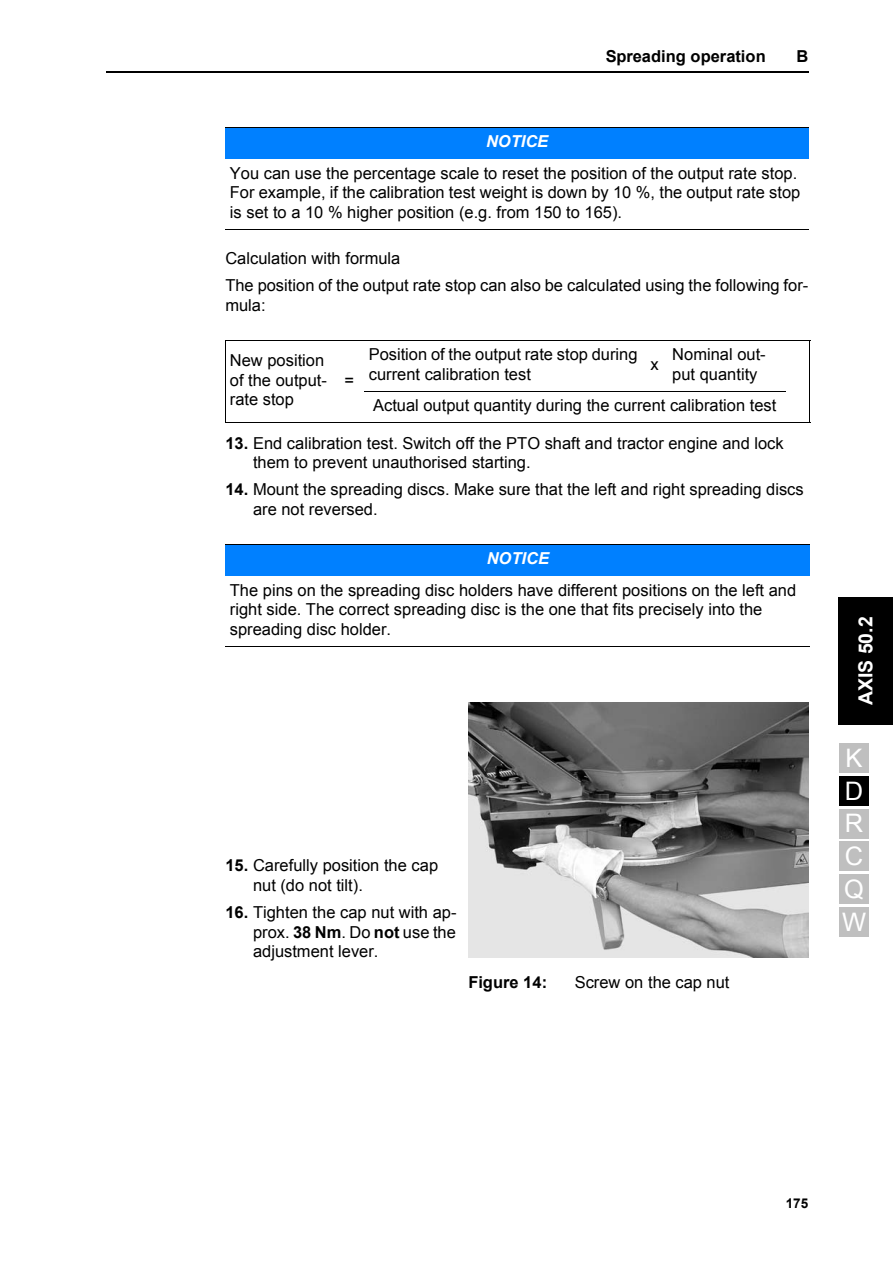
<style>
.page{position:relative;width:893px;height:1263px;background:#fff}
.page>*{position:absolute;margin:0;border:0;box-sizing:border-box;transform-origin:0 0}
.t1{font:25.5px/32.7px "Arial";color:#fff}
.t2{font:700 19.5px "Arial";color:#fff}
.t3{font:16.5px/19.5px "Arial";color:#000}
.t4{font:700 16.5px "Arial";color:#000}
.t5{font:italic 700 16.5px "Arial";color:#fff}
.t6{font:700 13.5px "Arial";color:#000}
.s1{font-weight:700}
</style>
<div class="page">
<hr style="left:106px;top:72px;width:702px;height:1px;background:#000">
<div style="left:838px;top:597px;width:54px;height:128px;background:#000"></div>
<div style="left:225px;top:127px;width:584px;height:32px;background:#0080ff"></div>
<div style="left:225px;top:544px;width:585px;height:32px;background:#0080ff"></div>
<hr style="left:225px;top:127px;width:584px;height:1px;background:#000">
<hr style="left:225px;top:229px;width:584px;height:1px;background:#000">
<hr style="left:225px;top:341px;width:1px;height:81px;background:#000">
<hr style="left:809px;top:341px;width:1px;height:81px;background:#000">
<hr style="left:225px;top:340px;width:585px;height:1px;background:#000">
<hr style="left:364px;top:391px;width:421px;height:1px;background:#000">
<hr style="left:225px;top:422px;width:585px;height:1px;background:#000">
<hr style="left:225px;top:544px;width:585px;height:1px;background:#000">
<hr style="left:225px;top:646px;width:585px;height:1px;background:#000">
<img style="left:468px;top:703px;width:340px;height:255px">
<div style="left:839px;top:743px;width:29px;height:30px;background:#bfbfbf"></div>
<div style="left:839px;top:776px;width:29px;height:30px;background:#000"></div>
<div style="left:839px;top:809px;width:29px;height:30px;background:#bfbfbf"></div>
<div style="left:839px;top:842px;width:29px;height:29px;background:#bfbfbf"></div>
<div style="left:839px;top:874px;width:29px;height:30px;background:#bfbfbf"></div>
<div style="left:839px;top:907px;width:29px;height:30px;background:#bfbfbf"></div>
<p class="t4" style="left:605px;top:47px;width:161px">Spreading operation</p>
<p class="t4" style="left:796px;top:47px;width:13px">B</p>
<p class="t5" style="left:486px;top:132px;width:64px">NOTICE</p>
<p class="t3" style="left:230px;top:163px;width:572px">You can use the percentage scale to reset the position of the output rate stop.<br>For example, if the calibration test weight is down by 10 %, the output rate stop is set to a 10 % higher position (e.g. from 150 to 165).</p>
<p class="t3" style="left:225px;top:245px;width:584px;line-height:27px">Calculation with formula<br>The position of the output rate stop can also be calculated using the following for-</p>
<p class="t3" style="left:225px;top:295px;width:42px">mula:</p>
<p class="t3" style="left:230px;top:351px;width:99px">New position of the output&shy;rate stop</p>
<p class="t3" style="left:344px;top:370px;width:11px">=</p>
<p class="t3" style="left:369px;top:345px;width:270px">Position of the output rate stop during current calibration test</p>
<p class="t3" style="left:672px;top:345px;width:95px">Nominal out&shy;put quantity</p>
<p class="t3" style="left:373px;top:396px;width:405px">Actual output quantity during the current calibration test</p>
<p class="t3" style="left:650px;top:355px;width:10px">x</p>
<p class="t3" style="left:253px;top:433px;width:532px;text-indent:-28px"><span class="s1">13.</span> End calibration test. Switch off the PTO shaft and tractor engine and lock them to prevent unauthorised starting.</p>
<p class="t3" style="left:253px;top:480px;width:552px;text-indent:-28px"><span class="s1">14.</span> Mount the spreading discs. Make sure that the left and right spreading discs are not reversed.</p>
<p class="t5" style="left:486px;top:549px;width:64px">NOTICE</p>
<p class="t3" style="left:230px;top:580px;width:568px">The pins on the spreading disc holders have different positions on the left and right side. The correct spreading disc is the one that fits precisely into the spreading disc holder.</p>
<p class="t3" style="left:253px;top:856px;width:187px;text-indent:-28px"><span class="s1">15.</span> Carefully position the cap nut (do not tilt).</p>
<p class="t3" style="left:253px;top:903px;width:205px;text-align:justify;text-indent:-28px"><span class="s1">16.</span> Tighten the cap nut with ap&shy;prox. <span class="s1">38 Nm</span>. Do <span class="s1">not</span> use the adjustment lever.</p>
<p class="t4" style="left:468px;top:974px;width:80px">Figure 14:</p>
<p class="t3" style="left:574px;top:973px;width:156px">Screw on the cap nut</p>
<p class="t2" style="left:854px;top:705px;width:90px;rotate:-90deg">AXIS 50.2</p>
<h1 class="t1" style="left:842px;top:742px;width:26px">K<br>D<br>R<br>C<br>Q<br>W</h1>
<p class="t6" style="left:785px;top:1196px;width:24px">175</p>
</div>
